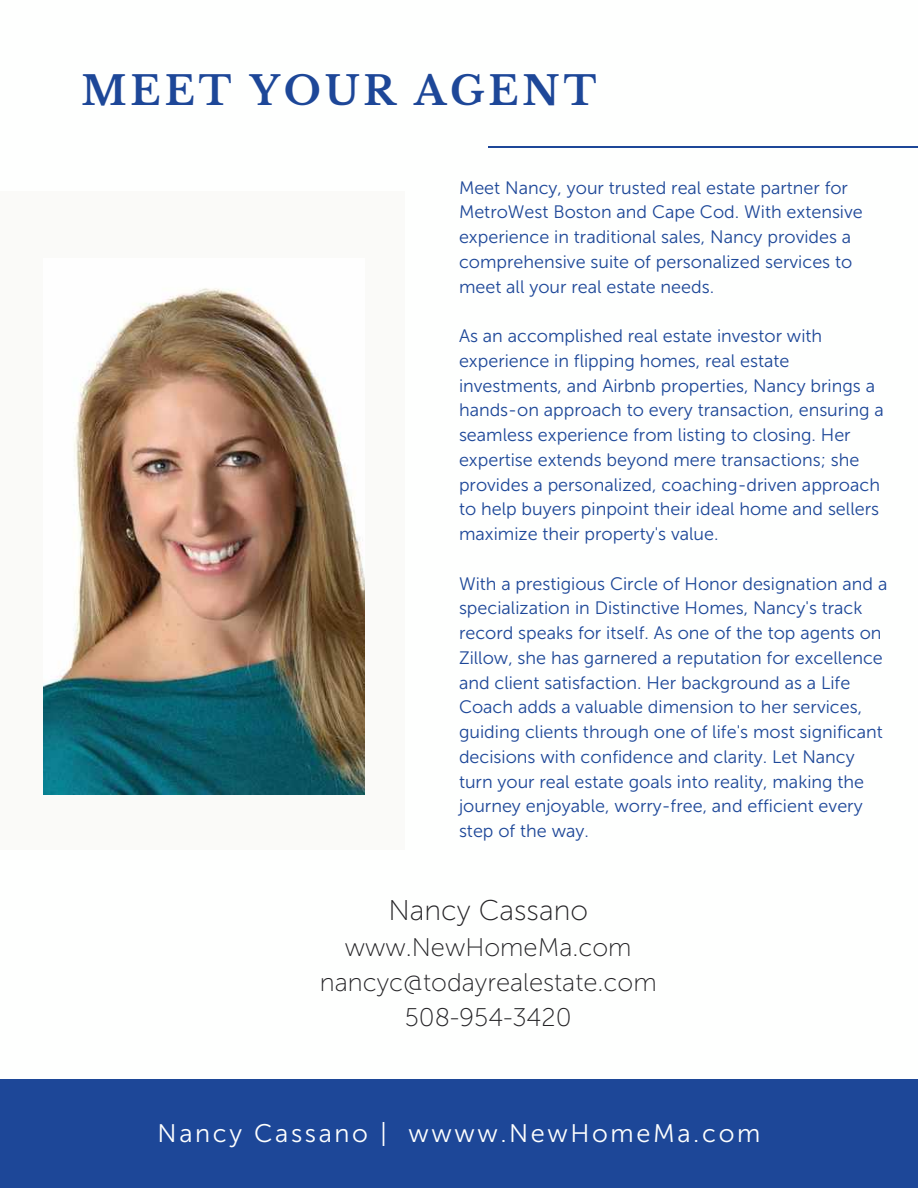
<style>
.page{position:relative;width:918px;height:1188px;background:#fff}
.page>*{position:absolute;margin:0;border:0;box-sizing:border-box;transform-origin:0 0}
.t1{font:700 39.45px "Libre Baskerville";letter-spacing:.1em;color:#1d4798}
.t2{font:28.5px "Museo Sans 100";color:#242326}
.t3{font:25.5px/34.8px "Museo Sans 100";color:#242326;text-align:center}
.t4{font:25.35px "Museo Sans 300";letter-spacing:.105em;color:#fefffe}
.t5{font:18px/24.8px "Museo Sans 300";color:#1d4798}
</style>
<div class="page">
<div style="left:0;top:191px;width:405px;height:659px;background:#f9f8f6"></div>
<img style="left:43px;top:288px;width:321px;height:506px">
<hr style="left:488px;top:146px;width:430px;height:2px;background:#1d4798">
<div style="left:0;top:1079px;width:918px;height:109px;background:#1d4798"></div>
<h1 class="t1" style="left:81px;top:67px;width:516px">MEET YOUR AGENT</h1>
<p class="t5" style="left:459px;top:175px;width:405px">Meet Nancy, your trusted real estate partner for MetroWest Boston and Cape Cod. With extensive experience in traditional sales, Nancy provides a comprehensive suite of personalized services to meet all your real estate needs.</p>
<p class="t5" style="left:459px;top:324px;width:426px">As an accomplished real estate investor with experience in flipping homes, real estate investments, and Airbnb properties, Nancy brings a hands-on approach to every transaction, ensuring a seamless experience from listing to closing. Her expertise extends beyond mere transactions; she provides a personalized, coaching-driven approach to help buyers pinpoint their ideal home and sellers maximize their property's value.</p>
<p class="t5" style="left:459px;top:571px;width:430px">With a prestigious Circle of Honor designation and a specialization in Distinctive Homes, Nancy's track record speaks for itself. As one of the top agents on Zillow, she has garnered a reputation for excellence and client satisfaction. Her background as a Life Coach adds a valuable dimension to her services, guiding clients through one of life's most significant decisions with confidence and clarity. Let Nancy turn your real estate goals into reality, making the journey enjoyable, worry-free, and efficient every step of the way.</p>
<h2 class="t2" style="left:388px;top:893px;width:201px">Nancy Cassano</h2>
<h3 class="t3" style="left:320px;top:930px;width:339px">www.NewHomeMa.com nancyc@todayrealestate.com<br>508-954-3420</h3>
<h3 class="t4" style="left:158px;top:1118px;width:604px">Nancy Cassano | wwww.NewHomeMa.com</h3>
</div>
